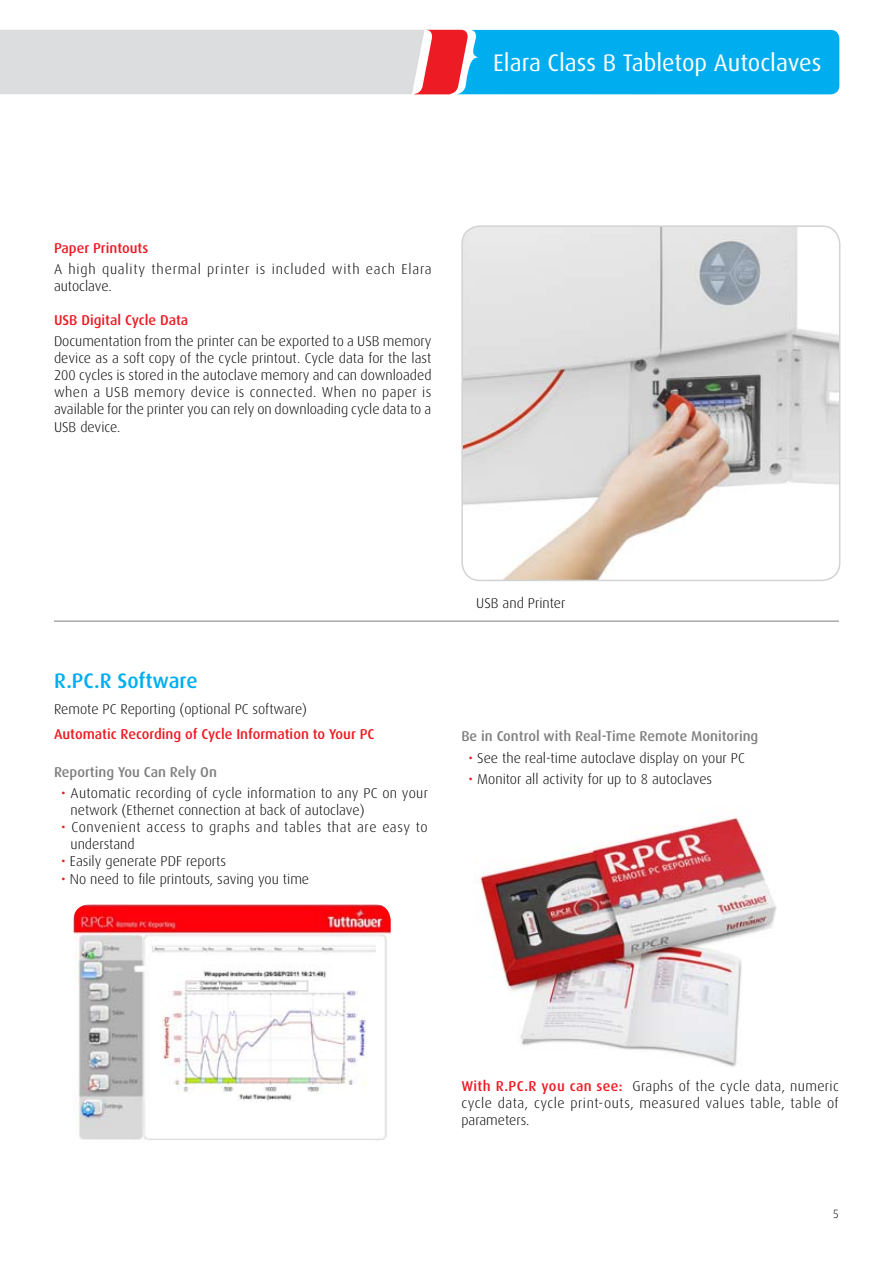
<style>
.page{position:relative;width:893px;height:1263px;background:#fff}
.page>*{position:absolute;margin:0;border:0;box-sizing:border-box;transform-origin:0 0}
.t1{font:24px "Dax";color:#fff}
.t2{font:500 21px "Dax";color:#00aeef}
.t3{font:300 14.25px/17.1px "Dax";color:#000;text-align:justify}
.t4{font:500 14.25px "Dax";color:#ed1c24}
.t5{font:500 14.25px "Dax";color:#808080}
.t6{font:300 14.25px/17.1px "Dax";letter-spacing:.055em;color:#000}
.t7{font:300 14.25px/17.1px "Dax";letter-spacing:.035em;color:#000}
.t8{font:300 12px "Dax";color:#000}
.s1{font-weight:400;color:#ed1c24}
.s2{font-weight:500;color:#ed1c24}
</style>
<div class="page">
<svg style="left:0;top:30px;width:839px;height:64px;background:#7cc0de"></svg>
<img style="left:464px;top:226px;width:376px;height:354px">
<div style="left:461px;top:225px;width:379px;height:356px;border:2px solid #d1d3d4;border-radius:18px"></div>
<hr style="left:54px;top:621px;width:785px;height:1px;background:#808080">
<img style="left:480px;top:817px;width:297px;height:250px">
<img style="left:73px;top:904px;width:318px;height:237px">
<h1 class="t1" style="left:493px;top:50px;width:330px">Elara Class B Tabletop Autoclaves</h1>
<p class="t4" style="left:54px;top:240px;width:96px">Paper Printouts</p>
<p class="t6" style="left:54px;top:261px;width:379px">A high quality thermal printer is included with each Elara autoclave.</p>
<p class="t4" style="left:54px;top:312px;width:136px">USB Digital Cycle Data</p>
<p class="t3" style="left:54px;top:333px;width:379px">Documentation from the printer can be exported to a USB memory device as a soft copy of the cycle printout. Cycle data for the last 200 cycles is stored in the autoclave memory and can downloaded when a USB memory device is connected. When no paper is available for the printer you can rely on downloading cycle data to a USB device.</p>
<h2 class="t2" style="left:54px;top:669px;width:145px">R.PC.R Software</h2>
<p class="t3" style="left:54px;top:700px;width:255px">Remote PC Reporting (optional PC software)</p>
<p class="t4" style="left:54px;top:726px;width:322px">Automatic Recording of Cycle Information to Your PC</p>
<p class="t5" style="left:54px;top:764px;width:164px">Reporting You Can Rely On</p>
<p class="t3" style="left:71px;top:785px;width:359px;text-indent:-9px"><span class="s1">•</span> Automatic recording of cycle information to any PC on your network (Ethernet connection at back of autoclave)</p>
<p class="t7" style="left:71px;top:819px;width:359px;text-indent:-9px"><span class="s1">•</span> Convenient access to graphs and tables that are easy to understand</p>
<p class="t3" style="left:61px;top:853px;width:166px"><span class="s1">•</span> Easily generate PDF reports</p>
<p class="t3" style="left:61px;top:870px;width:249px"><span class="s1">•</span> No need to file printouts, saving you time</p>
<p class="t3" style="left:476px;top:595px;width:91px">USB and Printer</p>
<p class="t5" style="left:461px;top:728px;width:298px">Be in Control with Real-Time Remote Monitoring</p>
<p class="t3" style="left:469px;top:749px;width:278px"><span class="s1">•</span> See the real-time autoclave display on your PC</p>
<p class="t3" style="left:469px;top:771px;width:245px"><span class="s1">•</span> Monitor all activity for up to 8 autoclaves</p>
<p class="t3" style="left:461px;top:1078px;width:379px"><span class="s2">With R.PC.R you can see:</span> Graphs of the cycle data, numeric cycle data, cycle print-outs, measured values table, table of parameters.</p>
<p class="t8" style="left:833px;top:1207px;width:8px">5</p>
</div>
